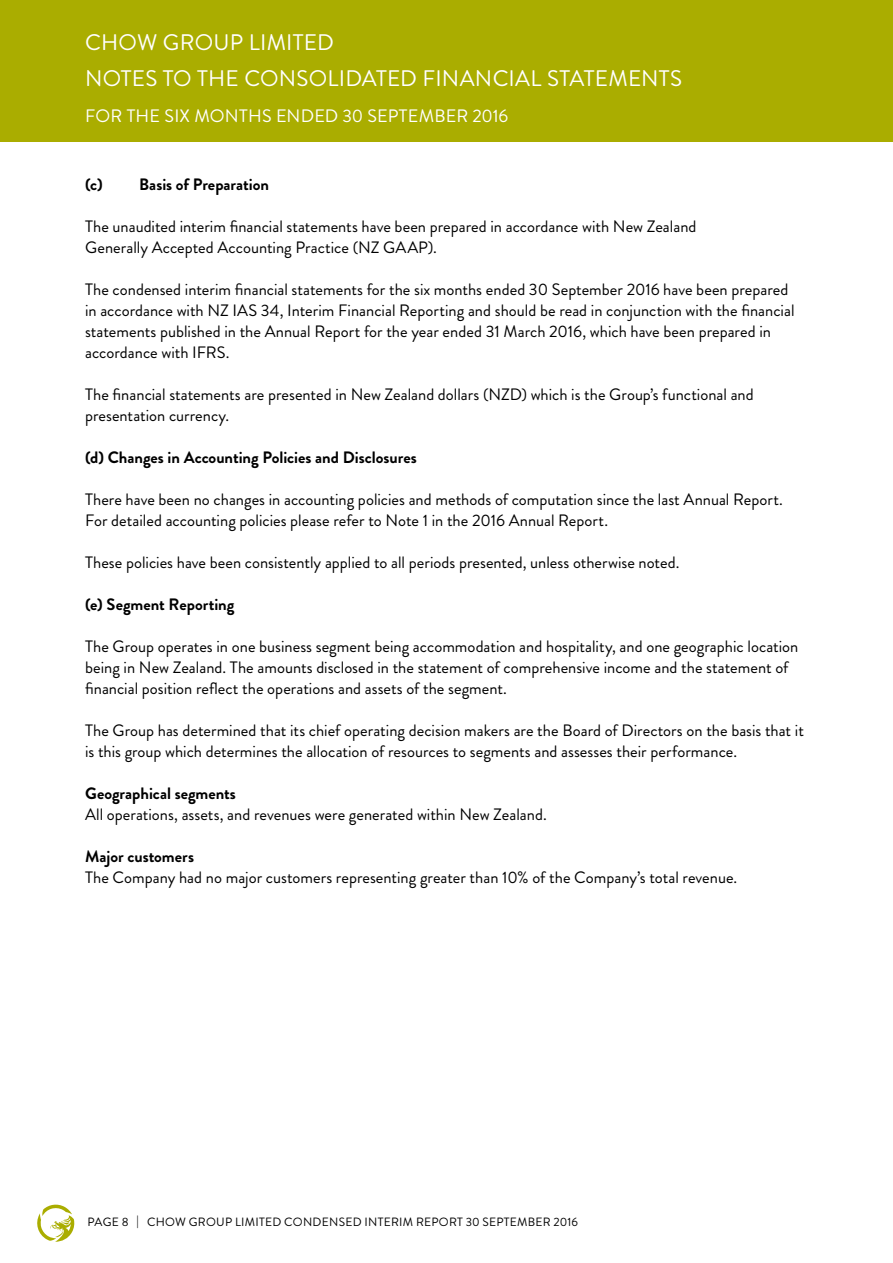
<style>
.page{position:relative;width:893px;height:1263px;background:#fff}
.page>*{position:absolute;margin:0;border:0;box-sizing:border-box;transform-origin:0 0}
.t1{font:22.5px/36px "Brandon Grotesque";letter-spacing:.01em;color:#fff}
.t2{font:18px "Brandon Grotesque";letter-spacing:.01em;color:#fff}
.t3{font:16.5px/21px "Brandon Grotesque";color:#000}
.t4{font:700 16.5px "Brandon Grotesque";color:#000}
.t5{font:12px "Brandon Grotesque";letter-spacing:.02em;color:#000}
</style>
<div class="page">
<svg style="left:37px;top:1204px;width:38px;height:38px"></svg>
<div style="left:0;top:0;width:893px;height:142px;background:#aaad00"></div>
<h1 class="t1" style="left:85px;top:25px;width:598px">CHOW GROUP LIMITED<br>NOTES TO THE CONSOLIDATED FINANCIAL STATEMENTS</h1>
<p class="t2" style="left:85px;top:104px;width:425px">FOR THE SIX MONTHS ENDED 30 SEPTEMBER 2016</p>
<p class="t4" style="left:85px;top:173px;width:185px">(c) Basis of Preparation</p>
<p class="t3" style="left:85px;top:216px;width:613px">The unaudited interim financial statements have been prepared in accordance with New Zealand<br>Generally Accepted Accounting Practice (NZ GAAP).</p>
<p class="t3" style="left:85px;top:279px;width:711px">The condensed interim financial statements for the six months ended 30 September 2016 have been prepared in accordance with NZ IAS 34, Interim Financial Reporting and should be read in conjunction with the financial statements published in the Annual Report for the year ended 31 March 2016, which have been prepared in accordance with IFRS.</p>
<p class="t3" style="left:85px;top:384px;width:670px">The financial statements are presented in New Zealand dollars (NZD) which is the Group’s functional and presentation currency.</p>
<p class="t4" style="left:85px;top:446px;width:333px">(d) Changes in Accounting Policies and Disclosures</p>
<p class="t3" style="left:85px;top:489px;width:699px">There have been no changes in accounting policies and methods of computation since the last Annual Report.<br>For detailed accounting policies please refer to Note 1 in the 2016 Annual Report.</p>
<p class="t3" style="left:85px;top:552px;width:596px">These policies have been consistently applied to all periods presented, unless otherwise noted.</p>
<p class="t4" style="left:85px;top:593px;width:151px">(e) Segment Reporting</p>
<p class="t3" style="left:85px;top:636px;width:715px">The Group operates in one business segment being accommodation and hospitality, and one geographic location being in New Zealand. The amounts disclosed in the statement of comprehensive income and the statement of financial position reflect the operations and assets of the segment.</p>
<p class="t3" style="left:85px;top:720px;width:720px">The Group has determined that its chief operating decision makers are the Board of Directors on the basis that it is this group which determines the allocation of resources to segments and assesses their performance.</p>
<p class="t4" style="left:85px;top:782px;width:152px">Geographical segments</p>
<p class="t3" style="left:85px;top:804px;width:463px">All operations, assets, and revenues were generated within New Zealand.</p>
<p class="t4" style="left:85px;top:845px;width:110px">Major customers</p>
<p class="t3" style="left:85px;top:867px;width:654px">The Company had no major customers representing greater than 10% of the Company’s total revenue.</p>
<p class="t5" style="left:88px;top:1213px;width:492px">PAGE 8 | CHOW GROUP LIMITED CONDENSED INTERIM REPORT 30 SEPTEMBER 2016</p>
</div>
